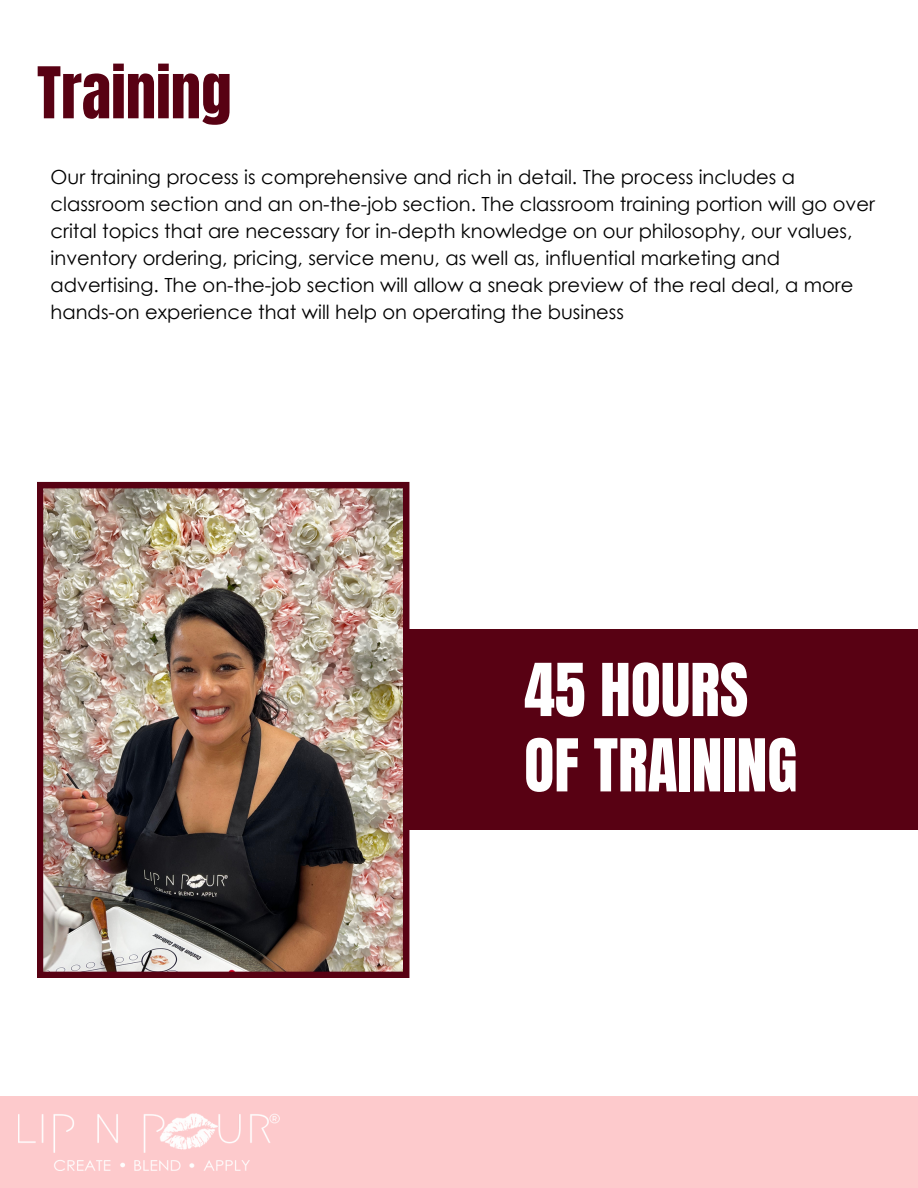
<style>
.page{position:relative;width:918px;height:1188px;background:#fff}
.page>*{position:absolute;margin:0;border:0;box-sizing:border-box;transform-origin:0 0}
.t1{font:61.95px "Anton";color:#fff}
.t2{font:60.6px "Anton";color:#580113}
.t3{font:19.5px/27px "Century Gothic";color:#000}
</style>
<div class="page">
<div style="left:0;top:1096px;width:918px;height:92px;background:#fdcacc"></div>
<img style="left:18px;top:1113px;width:261px;height:58px">
<img style="left:37px;top:482px;width:372px;height:496px">
<div style="left:409px;top:630px;width:509px;height:200px;background:#580113"></div>
<p class="t2" style="left:37px;top:49px;width:196px">Training</p>
<p class="t3" style="left:51px;top:163px;width:826px">Our training process is comprehensive and rich in detail. The process includes a classroom section and an on-the-job section. The classroom training portion will go over crital topics that are necessary for in-depth knowledge on our philosophy, our values, inventory ordering, pricing, service menu, as well as, influential marketing and advertising. The on-the-job section will allow a sneak preview of the real deal, a more hands-on experience that will help on operating the business</p>
<p class="t1" style="left:524px;top:646px;width:226px">45 HOURS</p>
<p class="t1" style="left:524px;top:721px;width:275px">OF TRAINING</p>
</div>
